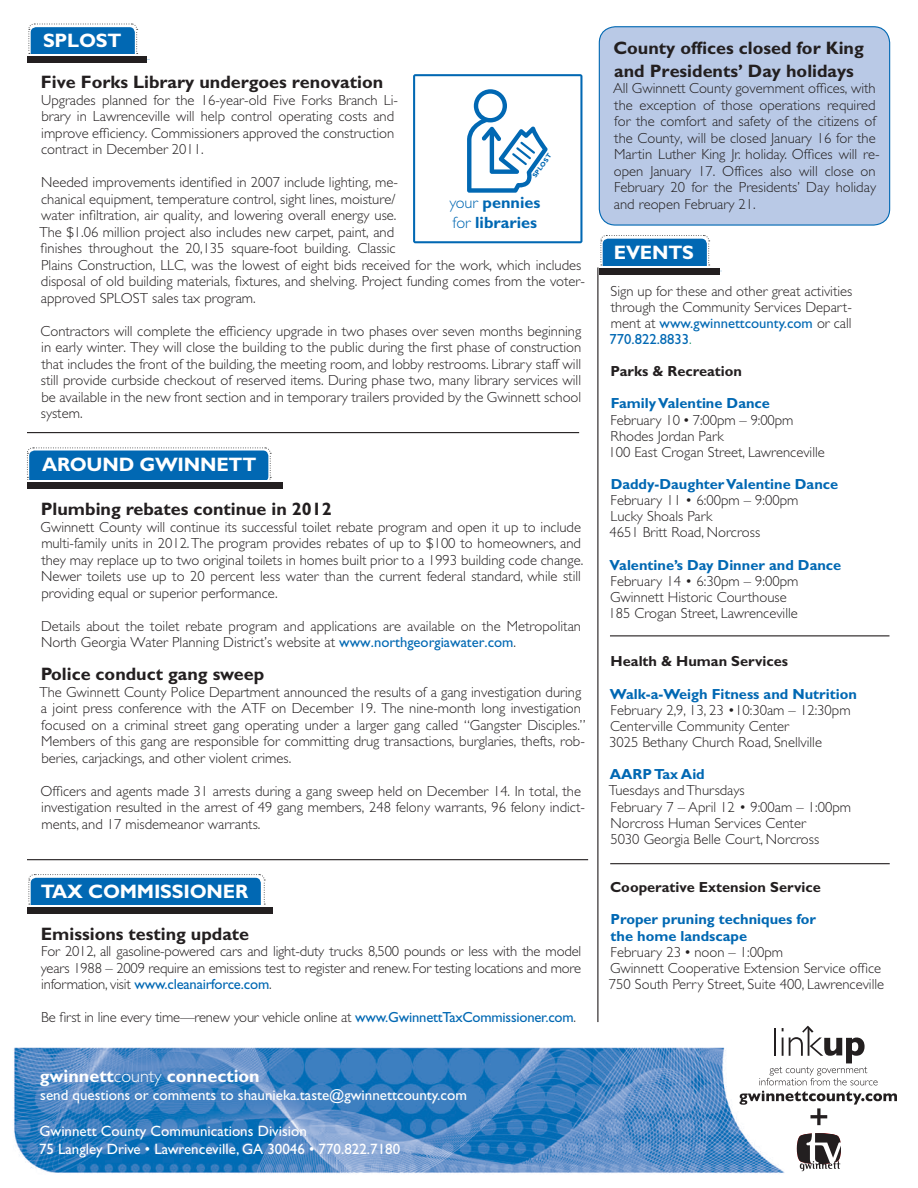
<style>
.page{position:relative;width:918px;height:1188px;background:#fff}
.page>*{position:absolute;margin:0;border:0;box-sizing:border-box;transform-origin:0 0}
.t1{font:700 19.5px "Gill Sans";letter-spacing:-.01em;color:#fff}
.t2{font:700 18px/22.5px "Gill Sans";color:#231f20}
.t3{font:700 18px "Gill Sans";color:#fff}
.t4{font:700 16.35px/19.5px "Gill Sans";color:#0168b3}
.t5{font:15px "Gill Sans";color:#fff}
.t6{font:300 14.7px/16.5px "Gill Sans";color:#231f20}
.t7{font:700 14.7px "Gill Sans";color:#0168b3}
.t8{font:700 14.7px "Gill Sans";color:#231f20}
.t9{font:700 6.75px "Gill Sans";color:#0168b3}
.s1{font-weight:300}
.s2{font-weight:400;color:#0168b3}
.s3{color:#008a5e}
.s4{font-weight:400}
</style>
<div class="page">
<img style="left:13px;top:1047px;width:777px;height:127px">
<svg style="left:739px;top:1091px;width:158px;height:34px"></svg>
<svg style="left:760px;top:1026px;width:118px;height:59px"></svg>
<svg style="left:797px;top:1133px;width:44px;height:38px"></svg>
<div style="left:599px;top:27px;width:291px;height:198px;background:#b9c9e6;border-radius:16px"></div>
<div style="left:599px;top:26px;width:291px;height:200px;border:1px solid #0168b3;border-radius:16px"></div>
<div style="left:778px;top:1108px;width:16px;height:16px;background:#fff;border-radius:50%"></div>
<div style="left:783px;top:1132px;width:11px;height:11px;background:#fff;border-radius:50%"></div>
<div style="left:784px;top:1152px;width:9px;height:9px;background:#fff;border-radius:50%"></div>
<div style="left:771px;top:1152px;width:9px;height:9px;background:#fff;border-radius:50%"></div>
<svg style="left:28px;top:23px;width:122px;height:37px"></svg>
<div style="left:27px;top:55px;width:120px;height:8px;background:#231f20"></div>
<hr style="left:27px;top:55px;width:134px;height:1px;background:#fff">
<svg style="left:413px;top:74px;width:169px;height:169px"></svg>
<hr style="left:27px;top:432px;width:552px;height:1px;background:#231f20">
<hr style="left:597px;top:267px;width:1px;height:755px;background:#231f20">
<svg style="left:27px;top:447px;width:244px;height:33px;background:#1e78ba"></svg>
<div style="left:27px;top:481px;width:256px;height:8px;background:#231f20"></div>
<svg style="left:600px;top:235px;width:122px;height:36px"></svg>
<div style="left:599px;top:267px;width:120px;height:8px;background:#231f20"></div>
<hr style="left:599px;top:266px;width:244px;height:1px;background:#fff">
<svg style="left:28px;top:874px;width:237px;height:31px;background:#247cbb"></svg>
<div style="left:27px;top:906px;width:245px;height:8px;background:#231f20"></div>
<hr style="left:27px;top:905px;width:246px;height:2px;background:#fff">
<hr style="left:27px;top:859px;width:561px;height:1px;background:#231f20">
<hr style="left:610px;top:635px;width:279px;height:1px;background:#231f20">
<hr style="left:610px;top:863px;width:280px;height:1px;background:#231f20">
<p class="t1" style="left:43px;top:29px;width:80px">SPLOST</p>
<p class="t2" style="left:41px;top:71px;width:344px">Five Forks Library undergoes renovation</p>
<p class="t6" style="left:41px;top:92px;width:359px">Upgrades planned for the 16-year-old Five Forks Branch Li&shy;brary in Lawrenceville will help control operating costs and improve efficiency. Commissioners approved the construction contract in December 2011.</p>
<p class="t6" style="left:39px;top:174px;width:547px">Needed improvements identified in 2007 include lighting, me-<br>chanical equipment, temperature control, sight lines, moisture/<br>water infiltration, air quality, and lowering overall energy use.<br>The $1.06 million project also includes new carpet, paint, and<br>finishes throughout the 20,135 square-foot building. Classic<br>Plains Construction, LLC, was the lowest of eight bids received for the work, which includes disposal of old building materials, fixtures, and shelving. Project funding comes from the voter&shy;approved SPLOST sales tax program.</p>
<p class="t6" style="left:41px;top:323px;width:542px;text-align:justify">Contractors will complete the efficiency upgrade in two phases over seven months beginning in early winter. They will close the building to the public during the first phase of construction that includes the front of the building, the meeting room, and lobby restrooms. Library staff will still provide curbside checkout of reserved items. During phase two, many library services will be available in the new front section and in temporary trailers provided by the Gwinnett school system.</p>
<p class="t9" style="left:531px;top:174px;width:29px;rotate:-54deg">SPLOST</p>
<p class="t4" style="left:449px;top:193px;width:93px"><span class="s1">your</span> pennies <span class="s1">for</span> libraries</p>
<p class="t1" style="left:42px;top:453px;width:216px">AROUND GWINNETT</p>
<p class="t2" style="left:41px;top:498px;width:292px">Plumbing rebates continue in 2012</p>
<p class="t6" style="left:41px;top:519px;width:544px">Gwinnett County will continue its successful toilet rebate program and open it up to include multi-family units in 2012. The program provides rebates of up to $100 to homeowners, and they may replace up to two original toilets in homes built prior to a 1993 building code change.<br>Newer toilets use up to 20 percent less water than the current federal standard, while still providing equal or superior performance.</p>
<p class="t6" style="left:41px;top:618px;width:541px">Details about the toilet rebate program and applications are available on the Metropolitan<br>North Georgia Water Planning District’s website at <span class="s2">www.northgeorgiawater.com</span>.</p>
<p class="t2" style="left:41px;top:663px;width:225px">Police conduct gang sweep</p>
<p class="t6" style="left:39px;top:684px;width:548px">The Gwinnett County Police Department announced the results of a gang investigation during a joint press conference with the ATF on December 19. The nine-month long investigation focused on a criminal street gang operating under a larger gang called “Gangster Disciples.” Members of this gang are responsible for committing drug transactions, burglaries, thefts, rob&shy;beries, carjackings, and other violent crimes.</p>
<p class="t6" style="left:41px;top:783px;width:546px">Officers and agents made 31 arrests during a gang sweep held on December 14. In total, the investigation resulted in the arrest of 49 gang members, 248 felony warrants, 96 felony indict&shy;ments, and 17 misdemeanor warrants.</p>
<p class="t1" style="left:41px;top:880px;width:209px">TAX COMMISSIONER</p>
<p class="t2" style="left:41px;top:922px;width:210px">Emissions testing update</p>
<p class="t6" style="left:41px;top:943px;width:542px;text-align:justify">For 2012, all gasoline-powered cars and light-duty trucks 8,500 pounds or less with the model years 1988 – 2009 require an emissions test to register and renew. For testing locations and more information, visit <span class="s2">www.cleanairforce.com</span>.</p>
<p class="t6" style="left:41px;top:1009px;width:537px">Be first in line every time—renew your vehicle online at <span class="s2">www.GwinnettTaxCommissioner.com</span>.</p>
<p class="t3" style="left:40px;top:1065px;width:222px">gwinnett<span class="s1">county</span> connection</p>
<p class="t5" style="left:40px;top:1086px;width:428px">send questions or comments to shaunieka.taste@gwinnettcounty.com</p>
<p class="t5" style="left:39px;top:1122px;width:269px">Gwinnett County Communications Division</p>
<p class="t5" style="left:39px;top:1140px;width:363px">75 Langley Drive • Lawrenceville, GA 30046 • 770.822.7180</p>
<p class="t2" style="left:613px;top:37px;width:252px">County offices closed for King and Presidents’ Day holidays</p>
<p class="t6" style="left:613px;top:80px;width:268px">All Gwinnett County government offices, with the exception of those operations required for the comfort and safety of the citizens of the County, will be closed January 16 for the Martin Luther King Jr. holiday. Offices will re&shy;open January 17. Offices also will close on February 20 for the Presidents’ Day holiday and reopen February 21.</p>
<p class="t1" style="left:614px;top:240px;width:82px">EVENTS</p>
<p class="t6" style="left:611px;top:283px;width:243px">Sign up for these and other great activities</p>
<p class="t6" style="left:610px;top:299px;width:244px;text-align:justify">through the Community Services Depart&shy;ment at <span class="s2">www.gwinnettcounty.com</span> or call <span class="s2">770.822.8833</span><span class="s3">.</span></p>
<p class="t8" style="left:611px;top:363px;width:133px">Parks &amp; Recreation</p>
<p class="t7" style="left:611px;top:395px;width:161px">Family Valentine Dance</p>
<p class="t6" style="left:611px;top:412px;width:184px">February 10 <span class="s4">•</span> 7:00pm – 9:00pm</p>
<p class="t6" style="left:611px;top:428px;width:115px">Rhodes Jordan Park</p>
<p class="t6" style="left:608px;top:444px;width:218px">100 East Crogan Street, Lawrenceville</p>
<p class="t7" style="left:611px;top:475px;width:229px">Daddy-Daughter Valentine Dance</p>
<p class="t6" style="left:611px;top:492px;width:189px">February 11 • 6:00pm – 9:00pm</p>
<p class="t6" style="left:611px;top:508px;width:103px">Lucky Shoals Park</p>
<p class="t6" style="left:609px;top:524px;width:152px">4651 Britt Road, Norcross</p>
<p class="t7" style="left:610px;top:556px;width:233px">Valentine’s Day Dinner and Dance</p>
<p class="t6" style="left:611px;top:573px;width:189px">February 14 • 6:30pm – 9:00pm</p>
<p class="t6" style="left:610px;top:589px;width:178px">Gwinnett Historic Courthouse</p>
<p class="t6" style="left:608px;top:605px;width:191px">185 Crogan Street, Lawrenceville</p>
<p class="t8" style="left:611px;top:653px;width:179px">Health &amp; Human Services</p>
<p class="t7" style="left:610px;top:685px;width:249px">Walk-a-Weigh Fitness and Nutrition</p>
<p class="t6" style="left:611px;top:702px;width:241px">February 2,9, 13, 23 •10:30am – 12:30pm</p>
<p class="t6" style="left:610px;top:718px;width:181px">Centerville Community Center</p>
<p class="t6" style="left:609px;top:734px;width:214px">3025 Bethany Church Road, Snellville</p>
<p class="t7" style="left:610px;top:766px;width:97px">AARP Tax Aid</p>
<p class="t6" style="left:609px;top:782px;width:137px">Tuesdays and Thursdays</p>
<p class="t6" style="left:611px;top:799px;width:242px">February 7 – April 12 • 9:00am – 1:00pm</p>
<p class="t6" style="left:611px;top:815px;width:197px">Norcross Human Services Center</p>
<p class="t6" style="left:610px;top:831px;width:210px">5030 Georgia Belle Court, Norcross</p>
<p class="t8" style="left:610px;top:879px;width:212px">Cooperative Extension Service</p>
<p class="t7" style="left:611px;top:911px;width:207px">Proper pruning techniques for</p>
<p class="t7" style="left:611px;top:927px;width:138px">the home landscape</p>
<p class="t6" style="left:611px;top:944px;width:174px">February 23 <span class="s4">•</span> noon – 1:00pm</p>
<p class="t6" style="left:610px;top:960px;width:273px">Gwinnett Cooperative Extension Service office</p>
<p class="t6" style="left:609px;top:976px;width:277px">750 South Perry Street, Suite 400, Lawrenceville</p>
</div>
